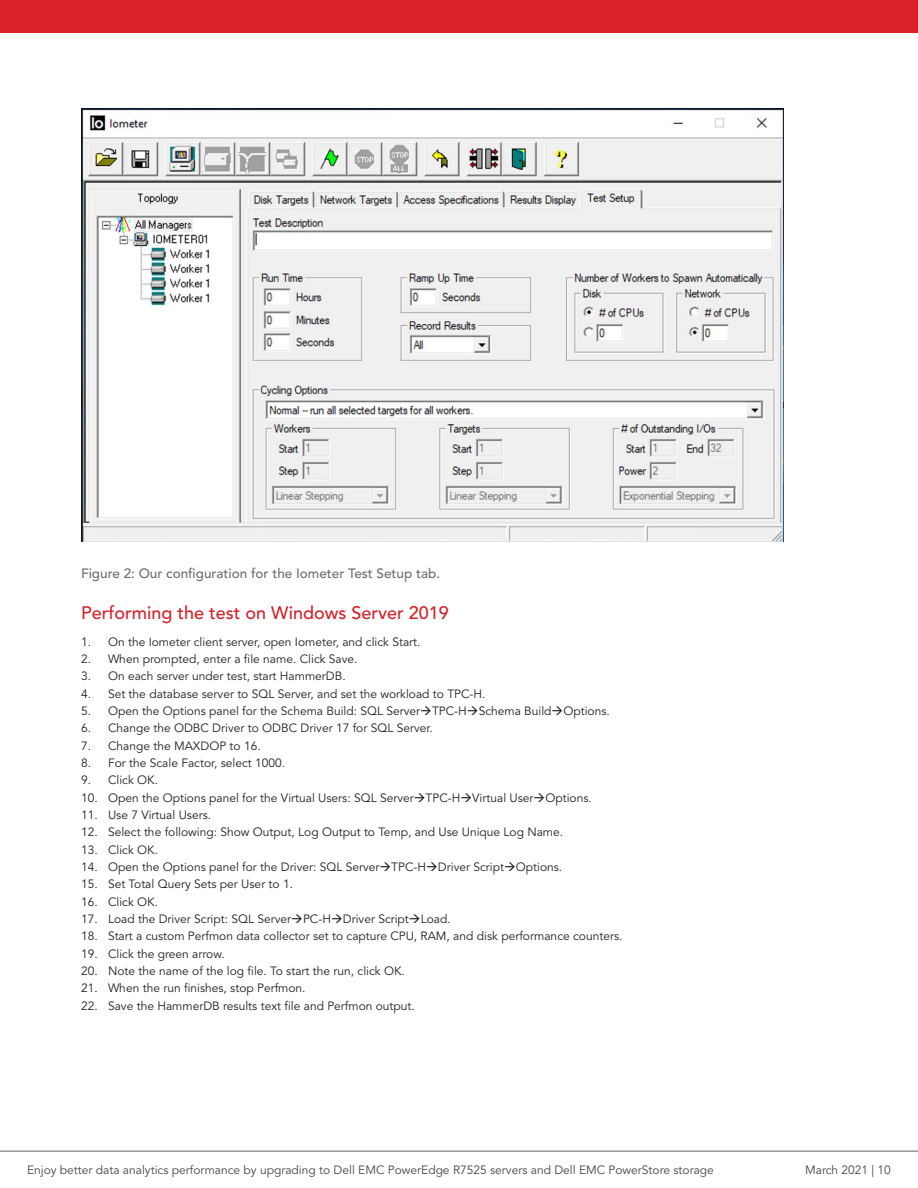
<style>
.page{position:relative;width:918px;height:1188px;background:#fff}
.page>*{position:absolute;margin:0;border:0;box-sizing:border-box;transform-origin:0 0}
.t1{font:500 18px "Avenir LT Pro";color:#d2232a}
.t2{font:500 13.5px "Avenir LT Pro";color:#6d6f71}
.t3{font:12px "Avenir LT Pro";color:#231f20}
.t4{font:12px "Avenir LT Pro";color:#464647}
</style>
<div class="page">
<img style="left:81px;top:108px;width:702px;height:433px">
<hr style="left:0;top:1151px;width:918px;height:1px;background:#616265">
<div style="left:0;top:0;width:918px;height:32px;background:#da2128"></div>
<p class="t2" style="left:81px;top:565px;width:361px">Figure 2: Our configuration for the Iometer Test Setup tab.</p>
<h1 class="t1" style="left:81px;top:603px;width:369px">Performing the test on Windows Server 2019</h1>
<p class="t3" style="left:81px;top:634px;width:341px">1. On the Iometer client server, open Iometer, and click Start.</p>
<p class="t3" style="left:81px;top:652px;width:278px">2. When prompted, enter a file name. Click Save.</p>
<p class="t3" style="left:81px;top:669px;width:266px">3. On each server under test, start HammerDB.</p>
<p class="t3" style="left:81px;top:686px;width:406px">4. Set the database server to SQL Server, and set the workload to TPC-H.</p>
<p class="t3" style="left:81px;top:704px;width:530px">5. Open the Options panel for the Schema Build: SQL Server→TPC-H→Schema Build→Options.</p>
<p class="t3" style="left:81px;top:721px;width:353px">6. Change the ODBC Driver to ODBC Driver 17 for SQL Server.</p>
<p class="t3" style="left:81px;top:738px;width:181px">7. Change the MAXDOP to 16.</p>
<p class="t3" style="left:81px;top:756px;width:206px">8. For the Scale Factor, select 1000.</p>
<p class="t3" style="left:81px;top:773px;width:79px">9. Click OK.</p>
<p class="t3" style="left:81px;top:790px;width:512px">10. Open the Options panel for the Virtual Users: SQL Server→TPC-H→Virtual User→Options.</p>
<p class="t3" style="left:81px;top:808px;width:132px">11. Use 7 Virtual Users.</p>
<p class="t3" style="left:81px;top:825px;width:484px">12. Select the following: Show Output, Log Output to Temp, and Use Unique Log Name.</p>
<p class="t3" style="left:81px;top:842px;width:79px">13. Click OK.</p>
<p class="t3" style="left:81px;top:860px;width:483px">14. Open the Options panel for the Driver: SQL Server→TPC-H→Driver Script→Options.</p>
<p class="t3" style="left:81px;top:877px;width:214px">15. Set Total Query Sets per User to 1.</p>
<p class="t3" style="left:81px;top:894px;width:79px">16. Click OK.</p>
<p class="t3" style="left:81px;top:912px;width:371px">17. Load the Driver Script: SQL Server→PC-H→Driver Script→Load.</p>
<p class="t3" style="left:81px;top:929px;width:543px">18. Start a custom Perfmon data collector set to capture CPU, RAM, and disk performance counters.</p>
<p class="t3" style="left:81px;top:947px;width:145px">19. Click the green arrow.</p>
<p class="t3" style="left:81px;top:964px;width:325px">20. Note the name of the log file. To start the run, click OK.</p>
<p class="t3" style="left:81px;top:981px;width:226px">21. When the run finishes, stop Perfmon.</p>
<p class="t3" style="left:81px;top:999px;width:335px">22. Save the HammerDB results text file and Perfmon output.</p>
<p class="t4" style="left:27px;top:1163px;width:688px">Enjoy better data analytics performance by upgrading to Dell EMC PowerEdge R7525 servers and Dell EMC PowerStore storage</p>
<p class="t4" style="left:805px;top:1163px;width:87px">March 2021 | 10</p>
</div>
